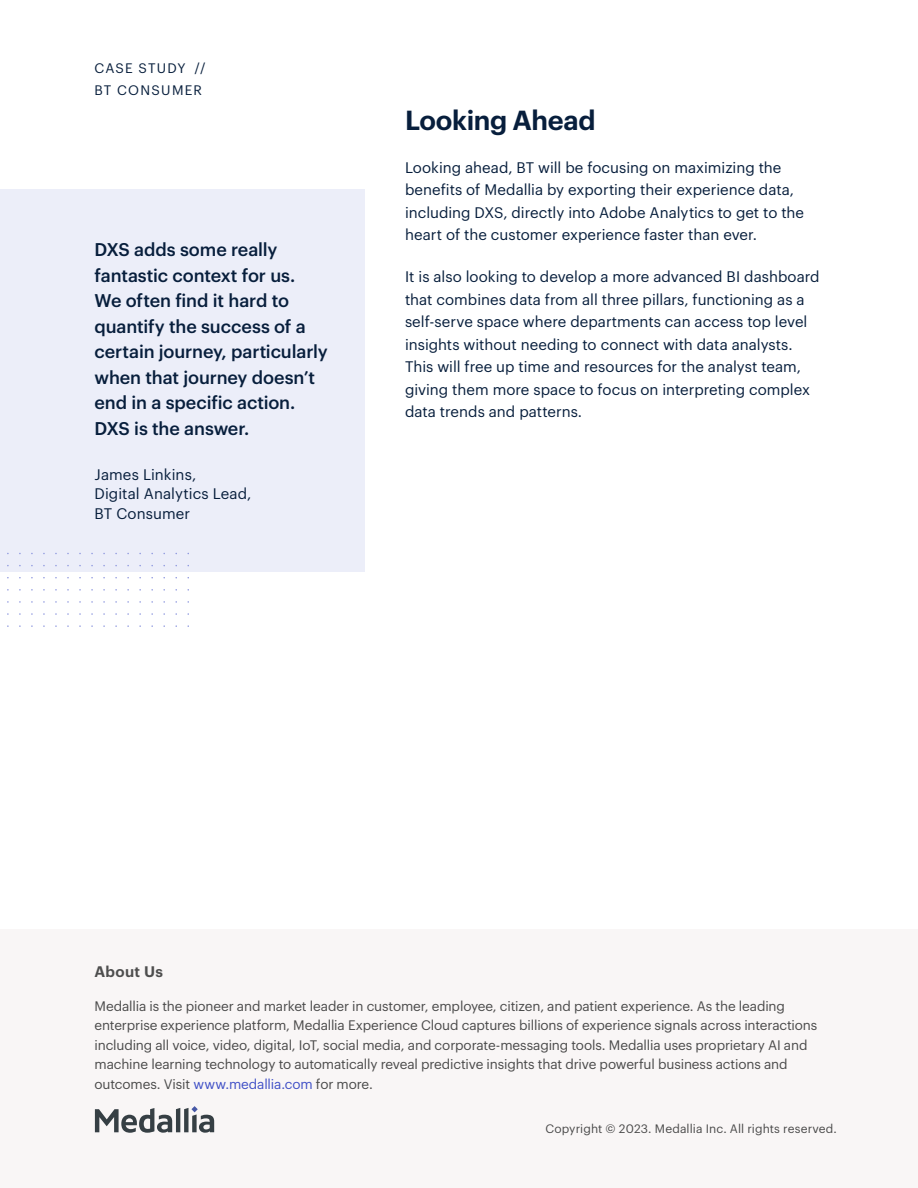
<style>
.page{position:relative;width:918px;height:1188px;background:#fff}
.page>*{position:absolute;margin:0;border:0;box-sizing:border-box;transform-origin:0 0}
.Body_Header_-_Graphik_18_23{font:600 27px "Graphik";letter-spacing:-.015em;color:#071e3c}
.Quote_-_Graphik_12_15{font:500 18px/25.5px "Graphik";letter-spacing:-.005em;color:#071e3c}
.Body_-_Graphik_10_15{font:15px/22.5px "Graphik";color:#071e3c}
.Quoter_-_Graphik_10_13{font:15px/19.5px "Graphik";letter-spacing:.005em;color:#071e3c}
.t1{font:600 15px "Graphik";letter-spacing:.025em;color:#4e4e4e}
.t2{font:13.5px/19.5px "Graphik";letter-spacing:-.01em;color:#4a4a4a}
.t3{font:13.5px/22.5px "Graphik";letter-spacing:.09em;color:#071e3c}
.t4{font:12px "Graphik";letter-spacing:.01em;color:#4a4a4a}
.s1{color:#4050c6}
</style>
<div class="page">
<div style="left:0;top:929px;width:918px;height:259px;background:#f9f6f6"></div>
<div style="left:0;top:189px;width:364px;height:382px;background:#eceef9"></div>
<svg style="left:95px;top:1106px;width:119px;height:27px"></svg>
<p class="t3" style="left:95px;top:55px;width:113px">CASE STUDY //<br>BT CONSUMER</p>
<p class="Quote_-_Graphik_12_15" style="left:94px;top:235px;width:235px">DXS adds some really fantastic context for us.<br>We often find it hard to quantify the success of a certain journey, particularly when that journey doesn’t end in a specific action.<br>DXS is the answer.</p>
<p class="Quoter_-_Graphik_10_13" style="left:94px;top:463px;width:103px">James Linkins,</p>
<p class="Quoter_-_Graphik_10_13" style="left:94px;top:483px;width:158px">Digital Analytics Lead,<br>BT Consumer</p>
<p class="Body_Header_-_Graphik_18_23" style="left:405px;top:100px;width:192px">Looking Ahead</p>
<p class="Body_-_Graphik_10_15" style="left:405px;top:155px;width:401px">Looking ahead, BT will be focusing on maximizing the benefits of Medallia by exporting their experience data, including DXS, directly into Adobe Analytics to get to the heart of the customer experience faster than ever.</p>
<p class="Body_-_Graphik_10_15" style="left:405px;top:264px;width:416px">It is also looking to develop a more advanced BI dashboard that combines data from all three pillars, functioning as a self-serve space where departments can access top level insights without needing to connect with data analysts.<br>This will free up time and resources for the analyst team, giving them more space to focus on interpreting complex data trends and patterns.</p>
<p class="t1" style="left:94px;top:961px;width:70px">About Us</p>
<p class="t2" style="left:94px;top:995px;width:724px">Medallia is the pioneer and market leader in customer, employee, citizen, and patient experience. As the leading enterprise experience platform, Medallia Experience Cloud captures billions of experience signals across interactions including all voice, video, digital, IoT, social media, and corporate-messaging tools. Medallia uses proprietary AI and machine learning technology to automatically reveal predictive insights that drive powerful business actions and outcomes. Visit <span class="s1">www.medallia.com</span> for more.</p>
<p class="t4" style="left:545px;top:1119px;width:293px">Copyright © 2023. Medallia Inc. All rights reserved.</p>
</div>
